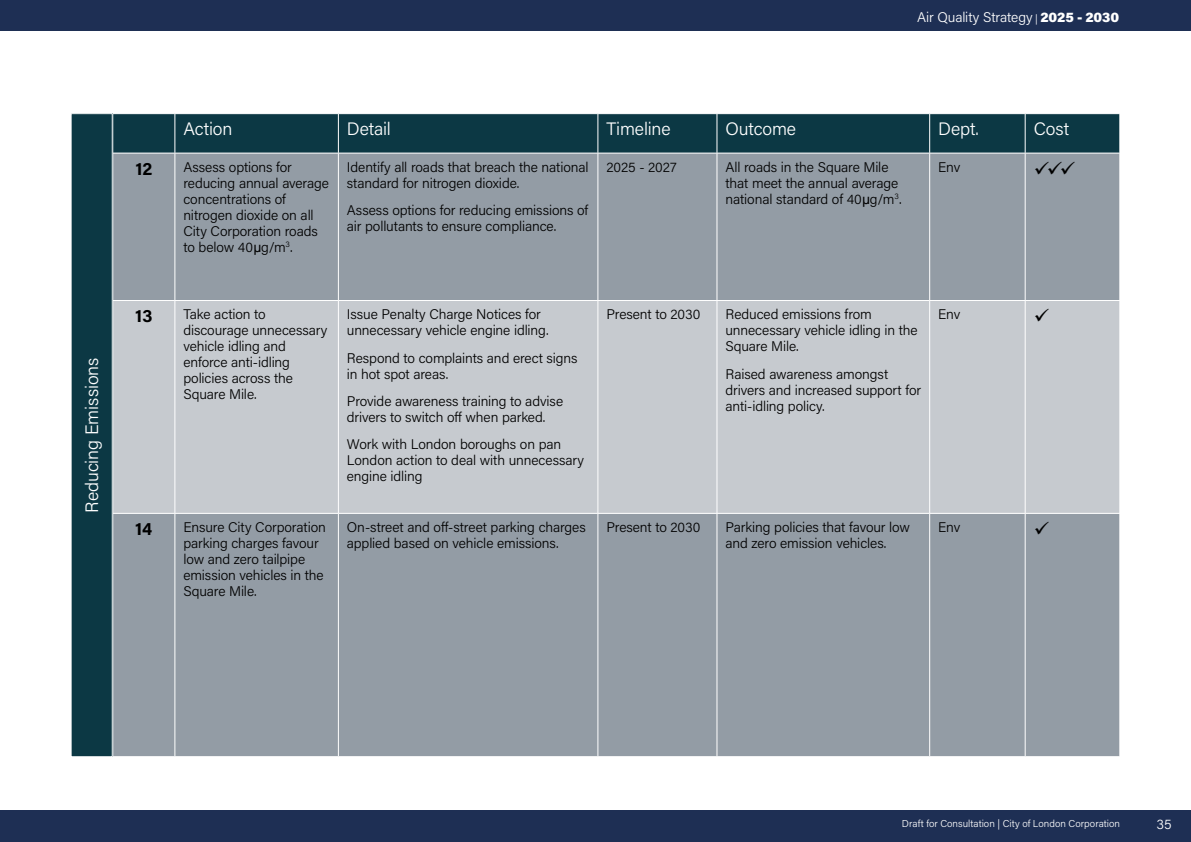
<style>
.page{position:relative;width:1191px;height:842px;background:#fff}
.page>*{position:absolute;margin:0;border:0;box-sizing:border-box;transform-origin:0 0}
.t1{font:20px "Wingdings";color:#000}
.Table_text{font:18px "Acumin Variable Concept";letter-spacing:-.01em;color:#fff}
.Heading_3{font:18px "Acumin Variable Concept";letter-spacing:-.005em;color:#fff}
.t2{font:18px "Acumin Variable Concept";color:#000}
.Heading_3-2{font:14px/16px "Acumin Variable Concept";letter-spacing:-.01em;color:#000}
.t3{font:14px "Acumin Variable Concept";letter-spacing:-.005em;color:#fff}
.t4{font:10px "Acumin Variable Concept";color:#fff}
.s1{font-size:10px}
.s2{font-family:"Arial Narrow"}
</style>
<div class="page">
<div style="left:0;top:811px;width:1191px;height:31px;background:#1e2f54"></div>
<div style="left:113px;top:114px;width:1006px;height:39px;background:#0c3844"></div>
<div style="left:113px;top:154px;width:1006px;height:602px;background:#939ca5"></div>
<div style="left:113px;top:301px;width:1006px;height:212px;background:#c6cacf"></div>
<hr style="left:175px;top:114px;width:1px;height:39px;background:#fff">
<hr style="left:338px;top:114px;width:1px;height:39px;background:#fff">
<hr style="left:597px;top:114px;width:1px;height:39px;background:#fff">
<hr style="left:716px;top:114px;width:1px;height:39px;background:#fff">
<hr style="left:929px;top:114px;width:1px;height:39px;background:#fff">
<hr style="left:1025px;top:114px;width:1px;height:39px;background:#fff">
<hr style="left:175px;top:153px;width:1px;height:147px;background:#fff">
<hr style="left:338px;top:153px;width:1px;height:147px;background:#fff">
<hr style="left:597px;top:153px;width:1px;height:147px;background:#fff">
<hr style="left:716px;top:153px;width:1px;height:147px;background:#fff">
<hr style="left:929px;top:153px;width:1px;height:147px;background:#fff">
<hr style="left:1025px;top:153px;width:1px;height:147px;background:#fff">
<hr style="left:112px;top:300px;width:63px;height:1px;background:#fff">
<hr style="left:175px;top:300px;width:163px;height:1px;background:#fff">
<hr style="left:175px;top:301px;width:1px;height:212px;background:#fff">
<hr style="left:338px;top:300px;width:260px;height:1px;background:#fff">
<hr style="left:338px;top:301px;width:1px;height:212px;background:#fff">
<hr style="left:598px;top:300px;width:119px;height:1px;background:#fff">
<hr style="left:597px;top:301px;width:1px;height:212px;background:#fff">
<hr style="left:717px;top:300px;width:212px;height:1px;background:#fff">
<hr style="left:716px;top:301px;width:1px;height:212px;background:#fff">
<hr style="left:929px;top:300px;width:96px;height:1px;background:#fff">
<hr style="left:929px;top:301px;width:1px;height:212px;background:#fff">
<hr style="left:1025px;top:300px;width:95px;height:1px;background:#fff">
<hr style="left:1025px;top:301px;width:1px;height:212px;background:#fff">
<hr style="left:112px;top:513px;width:63px;height:1px;background:#fff">
<hr style="left:175px;top:513px;width:163px;height:1px;background:#fff">
<hr style="left:175px;top:514px;width:1px;height:242px;background:#fff">
<hr style="left:338px;top:513px;width:260px;height:1px;background:#fff">
<hr style="left:338px;top:514px;width:1px;height:242px;background:#fff">
<hr style="left:598px;top:513px;width:119px;height:1px;background:#fff">
<hr style="left:597px;top:514px;width:1px;height:242px;background:#fff">
<hr style="left:717px;top:513px;width:212px;height:1px;background:#fff">
<hr style="left:716px;top:514px;width:1px;height:242px;background:#fff">
<hr style="left:929px;top:513px;width:96px;height:1px;background:#fff">
<hr style="left:929px;top:514px;width:1px;height:242px;background:#fff">
<hr style="left:1025px;top:513px;width:95px;height:1px;background:#fff">
<hr style="left:1025px;top:514px;width:1px;height:242px;background:#fff">
<div style="left:71px;top:114px;width:41px;height:643px;background:#0c3844"></div>
<div style="left:0;top:0;width:1191px;height:30px;background:#1e2f54"></div>
<svg style="left:1035px;top:309px;width:13px;height:13px"></svg>
<svg style="left:1035px;top:522px;width:13px;height:13px"></svg>
<p class="t3" style="left:917px;top:7px;width:204px">Air Quality Strategy <span class="s1">|</span> 2025 - 2030</p>
<p class="Heading_3" style="left:80px;top:513px;width:157px;rotate:-90deg">Reducing Emissions</p>
<p class="Table_text" style="left:183px;top:117px;width:51px">Action</p>
<p class="Table_text" style="left:347px;top:117px;width:46px">Detail</p>
<p class="Table_text" style="left:606px;top:117px;width:66px">Timeline</p>
<p class="Table_text" style="left:725px;top:117px;width:72px">Outcome</p>
<p class="Table_text" style="left:938px;top:117px;width:42px">Dept.</p>
<p class="Table_text" style="left:1033px;top:117px;width:37px">Cost</p>
<p class="t2" style="left:135px;top:156px;width:18px">12</p>
<p class="Heading_3-2" style="left:183px;top:158px;width:147px">Assess options for reducing annual average concentrations of nitrogen dioxide on all<br>City Corporation roads to below 40<span class="s2">µ</span>g/m<sup>3</sup>.</p>
<p class="Heading_3-2" style="left:347px;top:158px;width:243px">Identify all roads that breach the national standard for nitrogen dioxide.</p>
<p class="Heading_3-2" style="left:347px;top:202px;width:243px">Assess options for reducing emissions of air pollutants to ensure compliance.</p>
<p class="Heading_3-2" style="left:606px;top:158px;width:72px">2025 - 2027</p>
<p class="Heading_3-2" style="left:725px;top:158px;width:178px">All roads in the Square Mile that meet the annual average national standard of 40<span class="s2">µ</span>g/m<sup>3</sup>.</p>
<p class="Heading_3-2" style="left:938px;top:158px;width:24px">Env</p>
<p class="t1" style="left:1033px;top:159px;width:43px">✓✓✓</p>
<p class="t2" style="left:135px;top:304px;width:19px">13</p>
<p class="Heading_3-2" style="left:183px;top:306px;width:146px">Take action to discourage unnecessary vehicle idling and enforce anti-idling policies across the<br>Square Mile.</p>
<p class="Heading_3-2" style="left:347px;top:306px;width:203px">Issue Penalty Charge Notices for unnecessary vehicle engine idling.</p>
<p class="Heading_3-2" style="left:347px;top:349px;width:232px">Respond to complaints and erect signs in hot spot areas.</p>
<p class="Heading_3-2" style="left:347px;top:393px;width:218px">Provide awareness training to advise drivers to switch off when parked.</p>
<p class="Heading_3-2" style="left:347px;top:436px;width:239px">Work with London boroughs on pan<br>London action to deal with unnecessary engine idling</p>
<p class="Heading_3-2" style="left:606px;top:306px;width:96px">Present to 2030</p>
<p class="Heading_3-2" style="left:725px;top:306px;width:194px">Reduced emissions from unnecessary vehicle idling in the<br>Square Mile.</p>
<p class="Heading_3-2" style="left:725px;top:365px;width:197px">Raised awareness amongst drivers and increased support for anti-idling policy.</p>
<p class="Heading_3-2" style="left:938px;top:306px;width:24px">Env</p>
<p class="t2" style="left:135px;top:516px;width:19px">14</p>
<p class="Heading_3-2" style="left:183px;top:519px;width:144px">Ensure City Corporation parking charges favour low and zero tailpipe emission vehicles in the<br>Square Mile.</p>
<p class="Heading_3-2" style="left:347px;top:519px;width:240px">On-street and off-street parking charges applied based on vehicle emissions.</p>
<p class="Heading_3-2" style="left:606px;top:519px;width:96px">Present to 2030</p>
<p class="Heading_3-2" style="left:725px;top:519px;width:186px">Parking policies that favour low and zero emission vehicles.</p>
<p class="Heading_3-2" style="left:938px;top:519px;width:24px">Env</p>
<p class="t4" style="left:902px;top:816px;width:220px">Draft for Consultation | City of London Corporation</p>
<p class="t3" style="left:1156px;top:814px;width:17px">35</p>
</div>
